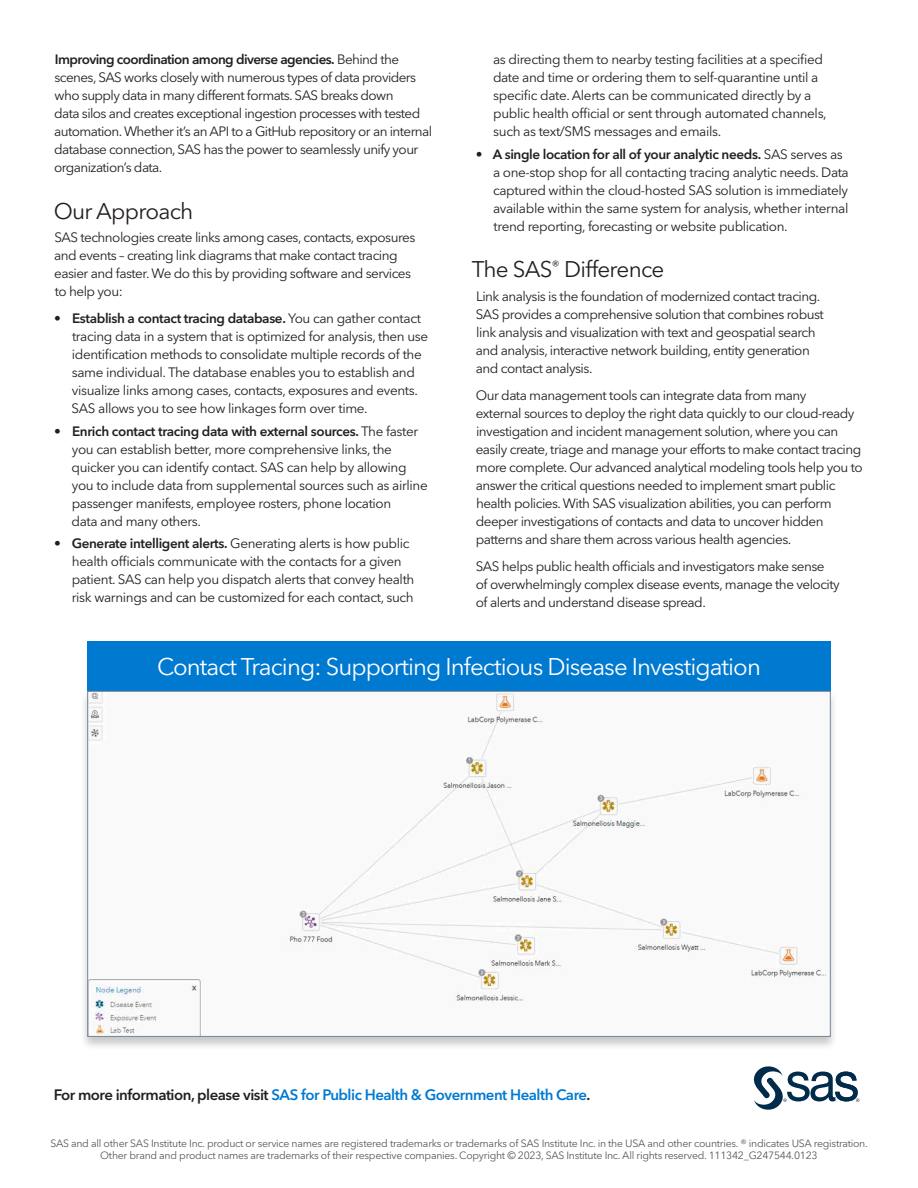
<style>
.page{position:relative;width:918px;height:1188px;background:#fff}
.page>*{position:absolute;margin:0;border:0;box-sizing:border-box;transform-origin:0 0}
.t1{font:24px "Avenir Next W1 G";letter-spacing:-.04em;color:#fff}
.Header_1{font:22.5px "Avenir Next W1 G";letter-spacing:-.035em;color:#231f20}
.Body{font:600 15px "Avenir Next W1 G";letter-spacing:-.035em;color:#0079d1}
.Body_before_bullet{font:13.5px/18px "Avenir Next W1 G";letter-spacing:-.035em;color:#231f20}
.Body-2{font:13.5px/18px "Avenir Next W1 G";letter-spacing:-.04em;color:#231f20}
.Legal{font:10.5px/12px "Avenir Next W1 G";letter-spacing:-.025em;color:#58595b;text-align:center}
.s1{font-weight:600}
.s2{color:#231f20}
</style>
<div class="page">
<svg style="left:753px;top:1066px;width:106px;height:44px"></svg>
<div style="left:87px;top:641px;width:744px;height:50px;background:#0079d1"></div>
<div style="left:79px;top:690px;width:759px;height:361px;background:#231f20;opacity:.25"></div>
<img style="left:89px;top:693px;width:740px;height:342px">
<p class="Body-2" style="left:54px;top:51px;width:380px"><span class="s1">Improving coordination among diverse agencies.</span> Behind the scenes, SAS works closely with numerous types of data providers who supply data in many different formats. SAS breaks down<br>data silos and creates exceptional ingestion processes with tested automation. Whether it’s an API to a GitHub repository or an internal database connection, SAS has the power to seamlessly unify your organization’s data.</p>
<h2 class="Header_1" style="left:54px;top:197px;width:141px">Our Approach</h2>
<p class="Body_before_bullet" style="left:54px;top:228px;width:363px">SAS technologies create links among cases, contacts, exposures and events – creating link diagrams that make contact tracing easier and faster. We do this by providing software and services to help you:</p>
<p class="Body_before_bullet" style="left:72px;top:309px;width:358px;text-indent:-17px"><span class="s1">• Establish a contact tracing database.</span> You can gather contact tracing data in a system that is optimized for analysis, then use identification methods to consolidate multiple records of the same individual. The database enables you to establish and visualize links among cases, contacts, exposures and events.<br>SAS allows you to see how linkages form over time.</p>
<p class="Body_before_bullet" style="left:72px;top:422px;width:358px;text-indent:-17px"><span class="s1">• Enrich contact tracing data with external sources.</span> The faster you can establish better, more comprehensive links, the quicker you can identify contact. SAS can help by allowing you to include data from supplemental sources such as airline passenger manifests, employee rosters, phone location<br>data and many others.</p>
<p class="Body_before_bullet" style="left:72px;top:534px;width:344px;text-indent:-17px"><span class="s1">• Generate intelligent alerts.</span> Generating alerts is how public health officials communicate with the contacts for a given patient. SAS can help you dispatch alerts that convey health risk warnings and can be customized for each contact, such</p>
<p class="Body_before_bullet" style="left:493px;top:51px;width:335px">as directing them to nearby testing facilities at a specified date and time or ordering them to self-quarantine until a specific date. Alerts can be communicated directly by a public health official or sent through automated channels, such as text/SMS messages and emails.</p>
<p class="Body_before_bullet" style="left:493px;top:145px;width:357px;text-indent:-17px"><span class="s1">• A single location for all of your analytic needs.</span> SAS serves as a one-stop shop for all contacting tracing analytic needs. Data captured within the cloud-hosted SAS solution is immediately available within the same system for analysis, whether internal trend reporting, forecasting or website publication.</p>
<h2 class="Header_1" style="left:472px;top:256px;width:194px">The SAS<sup>®</sup> Difference</h2>
<p class="Body_before_bullet" style="left:476px;top:287px;width:350px">Link analysis is the foundation of modernized contact tracing.<br>SAS provides a comprehensive solution that combines robust link analysis and visualization with text and geospatial search and analysis, interactive network building, entity generation and contact analysis.</p>
<p class="Body_before_bullet" style="left:476px;top:386px;width:388px">Our data management tools can integrate data from many<br>external sources to deploy the right data quickly to our cloud-ready investigation and incident management solution, where you can easily create, triage and manage your efforts to make contact tracing more complete. Our advanced analytical modeling tools help you to answer the critical questions needed to implement smart public health policies. With SAS visualization abilities, you can perform deeper investigations of contacts and data to uncover hidden patterns and share them across various health agencies.</p>
<p class="Body_before_bullet" style="left:476px;top:557px;width:366px">SAS helps public health officials and investigators make sense<br>of overwhelmingly complex disease events, manage the velocity of alerts and understand disease spread.</p>
<h1 class="t1" style="left:157px;top:653px;width:605px">Contact Tracing: Supporting Infectious Disease Investigation</h1>
<p class="Body" style="left:54px;top:1085px;width:538px"><span class="s2">For more information, please visit</span> SAS for Public Health &amp; Government Health Care<span class="s2">.</span></p>
<p class="Legal" style="left:50px;top:1137px;width:819px">SAS and all other SAS Institute Inc. product or service names are registered trademarks or trademarks of SAS Institute Inc. in the USA and other countries. ® indicates USA registration.<br>Other brand and product names are trademarks of their respective companies. Copyright © 2023, SAS Institute Inc. All rights reserved. 111342_G247544.0123</p>
</div>
